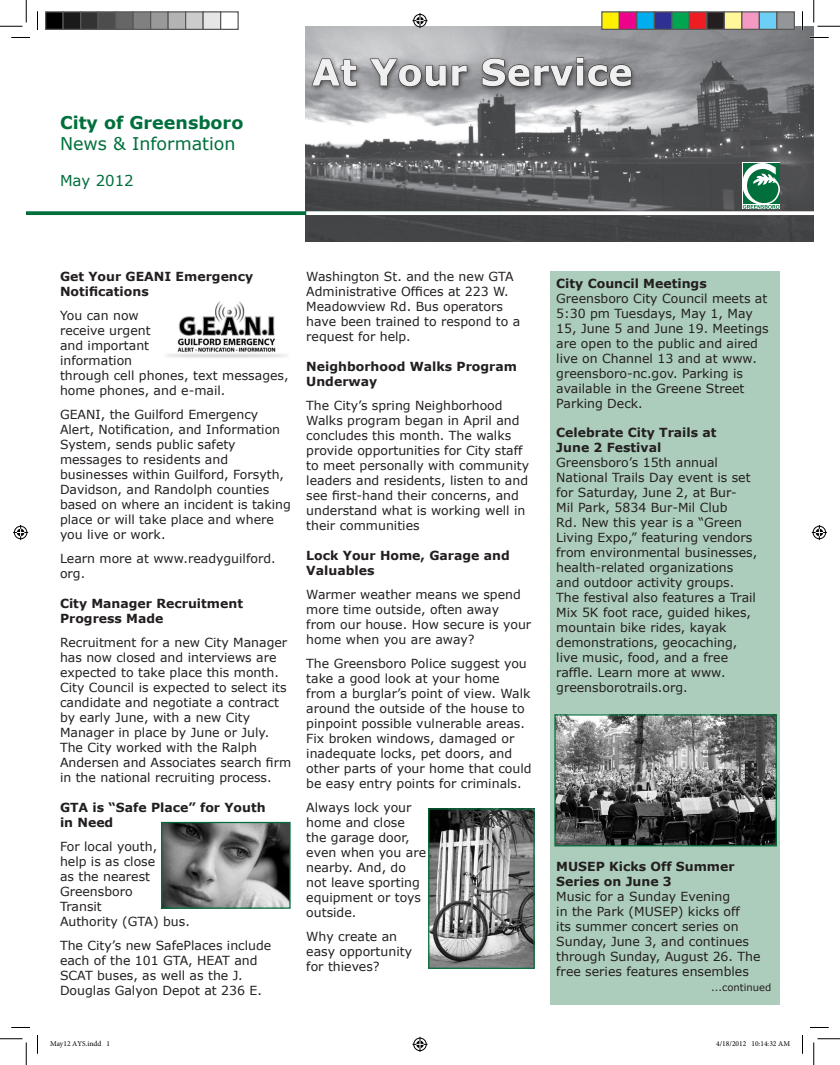
<style>
.page{position:relative;width:840px;height:1065px;background:#fff}
.page>*{position:absolute;margin:0;border:0;box-sizing:border-box;transform-origin:0 0}
.t1{font:700 17.5px "Verdana";color:#006f3c}
.t2{font:17.5px "Verdana";color:#006f3c}
.t3{font:15px "Verdana";color:#006f3c}
.t4{font:12.5px/15px "Verdana";color:#231f20}
.t5{font:700 12.5px/15px "Verdana";color:#231f20}
.t6{font:10px "Verdana";color:#231f20}
.t7{font:7.5px "Minion Pro";color:#000}
</style>
<div class="page">
<img style="left:305px;top:26px;width:509px;height:216px">
<svg style="left:26px;top:211px;width:280px;height:4px"></svg>
<svg style="left:742px;top:163px;width:38px;height:46px"></svg>
<svg style="left:306px;top:211px;width:508px;height:4px"></svg>
<img style="left:305px;top:36px;width:353px;height:73px">
<div style="left:550px;top:272px;width:230px;height:733px;background:#adcdbc"></div>
<img style="left:163px;top:824px;width:126px;height:83px">
<div style="left:161px;top:822px;width:130px;height:87px;border:1px solid #006f3c"></div>
<img style="left:430px;top:810px;width:103px;height:157px">
<div style="left:428px;top:808px;width:107px;height:161px;border:1px solid #006f3c"></div>
<img style="left:556px;top:716px;width:219px;height:128px">
<div style="left:554px;top:714px;width:223px;height:132px;border:1px solid #006f3c"></div>
<img style="left:166px;top:301px;width:121px;height:57px">
<svg style="left:11px;top:37px;width:19px;height:1px"></svg>
<svg style="left:810px;top:37px;width:19px;height:1px"></svg>
<svg style="left:11px;top:1027px;width:19px;height:1px"></svg>
<svg style="left:810px;top:1027px;width:19px;height:1px"></svg>
<svg style="left:37px;top:11px;width:1px;height:19px"></svg>
<svg style="left:37px;top:1035px;width:1px;height:19px"></svg>
<svg style="left:802px;top:11px;width:1px;height:19px"></svg>
<svg style="left:802px;top:1035px;width:1px;height:19px"></svg>
<svg style="left:0;top:0;width:27px;height:27px"></svg>
<svg style="left:0;top:1039px;width:27px;height:26px"></svg>
<svg style="left:814px;top:0;width:26px;height:27px"></svg>
<svg style="left:814px;top:1039px;width:26px;height:26px"></svg>
<svg style="left:412px;top:13px;width:16px;height:15px"></svg>
<svg style="left:412px;top:1037px;width:16px;height:15px"></svg>
<svg style="left:13px;top:525px;width:15px;height:15px"></svg>
<svg style="left:812px;top:525px;width:15px;height:15px"></svg>
<div style="left:46px;top:12px;width:17px;height:17px;background:#000"></div>
<div style="left:45px;top:11px;width:19px;height:19px;border:1px solid #595959"></div>
<div style="left:63px;top:12px;width:18px;height:17px;background:#1a1a1a"></div>
<div style="left:62px;top:11px;width:19px;height:19px;border:1px solid #595959"></div>
<div style="left:81px;top:12px;width:17px;height:17px;background:#333"></div>
<div style="left:80px;top:11px;width:19px;height:19px;border:1px solid #595959"></div>
<div style="left:98px;top:12px;width:18px;height:17px;background:#4d4d4d"></div>
<div style="left:98px;top:11px;width:18px;height:19px;border:1px solid #595959"></div>
<div style="left:116px;top:12px;width:17px;height:17px;background:#666"></div>
<div style="left:115px;top:11px;width:19px;height:19px;border:1px solid #595959"></div>
<div style="left:133px;top:12px;width:18px;height:17px;background:#808080"></div>
<div style="left:132px;top:11px;width:19px;height:19px;border:1px solid #595959"></div>
<div style="left:151px;top:12px;width:17px;height:17px;background:#999"></div>
<div style="left:150px;top:11px;width:19px;height:19px;border:1px solid #595959"></div>
<div style="left:168px;top:12px;width:18px;height:17px;background:#b3b3b3"></div>
<div style="left:168px;top:11px;width:18px;height:19px;border:1px solid #595959"></div>
<div style="left:186px;top:12px;width:17px;height:17px;background:#ccc"></div>
<div style="left:185px;top:11px;width:19px;height:19px;border:1px solid #595959"></div>
<div style="left:203px;top:12px;width:18px;height:17px;background:#e6e6e6"></div>
<div style="left:202px;top:11px;width:19px;height:19px;border:1px solid #595959"></div>
<div style="left:220px;top:11px;width:19px;height:19px;border:1px solid #595959"></div>
<div style="left:602px;top:12px;width:17px;height:17px;background:#fff101"></div>
<div style="left:601px;top:11px;width:19px;height:19px;border:1px solid #595959"></div>
<div style="left:619px;top:12px;width:18px;height:17px;background:#ed028c"></div>
<div style="left:619px;top:11px;width:19px;height:19px;border:1px solid #595959"></div>
<div style="left:637px;top:12px;width:17px;height:17px;background:#00aeef"></div>
<div style="left:636px;top:11px;width:19px;height:19px;border:1px solid #595959"></div>
<div style="left:654px;top:12px;width:18px;height:17px;background:#2e3092"></div>
<div style="left:654px;top:11px;width:18px;height:19px;border:1px solid #595959"></div>
<div style="left:672px;top:12px;width:17px;height:17px;background:#00a54f"></div>
<div style="left:671px;top:11px;width:19px;height:19px;border:1px solid #595959"></div>
<div style="left:689px;top:12px;width:18px;height:17px;background:#ee1d23"></div>
<div style="left:689px;top:11px;width:19px;height:19px;border:1px solid #595959"></div>
<div style="left:707px;top:12px;width:17px;height:17px;background:#231f20"></div>
<div style="left:706px;top:11px;width:19px;height:19px;border:1px solid #595959"></div>
<div style="left:724px;top:12px;width:18px;height:17px;background:#fff79a"></div>
<div style="left:724px;top:11px;width:18px;height:19px;border:1px solid #595959"></div>
<div style="left:742px;top:12px;width:17px;height:17px;background:#f499c2"></div>
<div style="left:741px;top:11px;width:19px;height:19px;border:1px solid #595959"></div>
<div style="left:759px;top:12px;width:18px;height:17px;background:#6bcff6"></div>
<div style="left:759px;top:11px;width:19px;height:19px;border:1px solid #595959"></div>
<div style="left:777px;top:12px;width:17px;height:17px;background:#939598"></div>
<div style="left:776px;top:11px;width:19px;height:19px;border:1px solid #595959"></div>
<h1 class="t1" style="left:60px;top:110px;width:185px">City of Greensboro</h1>
<h1 class="t2" style="left:60px;top:132px;width:177px">News &amp; Information</h1>
<p class="t3" style="left:60px;top:170px;width:75px">May 2012</p>
<p class="t5" style="left:60px;top:269px;width:195px">Get Your GEANI Emergency<br>Notifications</p>
<p class="t4" style="left:60px;top:308px;width:230px">You can now<br>receive urgent<br>and important<br>information<br>through cell phones, text messages, home phones, and e-mail.</p>
<p class="t4" style="left:60px;top:407px;width:233px">GEANI, the Guilford Emergency<br>Alert, Notification, and Information<br>System, sends public safety messages to residents and businesses within Guilford, Forsyth,<br>Davidson, and Randolph counties based on where an incident is taking place or will take place and where you live or work.</p>
<p class="t4" style="left:60px;top:551px;width:217px">Learn more at www.readyguilford. org.</p>
<p class="t5" style="left:60px;top:596px;width:185px">City Manager Recruitment<br>Progress Made</p>
<p class="t4" style="left:60px;top:635px;width:233px">Recruitment for a new City Manager has now closed and interviews are expected to take place this month.<br>City Council is expected to select its candidate and negotiate a contract by early June, with a new City Manager in place by June or July.<br>The City worked with the Ralph Andersen and Associates search firm in the national recruiting process.</p>
<p class="t5" style="left:60px;top:800px;width:207px">GTA is “Safe Place” for Youth in Need</p>
<p class="t4" style="left:60px;top:839px;width:131px">For local youth,<br>help is as close<br>as the nearest<br>Greensboro<br>Transit<br>Authority (GTA) bus.</p>
<p class="t4" style="left:60px;top:938px;width:213px">The City’s new SafePlaces include each of the 101 GTA, HEAT and<br>SCAT buses, as well as the J.<br>Douglas Galyon Depot at 236 E.</p>
<p class="t4" style="left:306px;top:269px;width:216px">Washington St. and the new GTA<br>Administrative Offices at 223 W.<br>Meadowview Rd. Bus operators have been trained to respond to a request for help.</p>
<p class="t5" style="left:306px;top:359px;width:212px">Neighborhood Walks Program<br>Underway</p>
<p class="t4" style="left:306px;top:398px;width:224px">The City’s spring Neighborhood<br>Walks program began in April and concludes this month. The walks provide opportunities for City staff to meet personally with community leaders and residents, listen to and see first-hand their concerns, and understand what is working well in their communities</p>
<p class="t5" style="left:306px;top:548px;width:205px">Lock Your Home, Garage and<br>Valuables</p>
<p class="t4" style="left:306px;top:587px;width:227px">Warmer weather means we spend more time outside, often away from our house. How secure is your home when you are away?</p>
<p class="t4" style="left:306px;top:656px;width:227px">The Greensboro Police suggest you take a good look at your home from a burglar’s point of view. Walk around the outside of the house to pinpoint possible vulnerable areas.<br>Fix broken windows, damaged or inadequate locks, pet doors, and other parts of your home that could be easy entry points for criminals.</p>
<p class="t4" style="left:306px;top:800px;width:121px">Always lock your home and close the garage door, even when you are nearby. And, do not leave sporting equipment or toys outside.</p>
<p class="t4" style="left:306px;top:929px;width:107px">Why create an easy opportunity for thieves?</p>
<p class="t5" style="left:556px;top:276px;width:152px">City Council Meetings</p>
<p class="t4" style="left:556px;top:291px;width:214px">Greensboro City Council meets at<br>5:30 pm Tuesdays, May 1, May<br>15, June 5 and June 19. Meetings are open to the public and aired live on Channel 13 and at www. greensboro-nc.gov. Parking is available in the Greene Street<br>Parking Deck.</p>
<p class="t5" style="left:556px;top:425px;width:162px">Celebrate City Trails at<br>June 2 Festival</p>
<p class="t4" style="left:556px;top:455px;width:203px">Greensboro’s 15th annual<br>National Trails Day event is set for Saturday, June 2, at Bur-<br>Mil Park, 5834 Bur-Mil Club<br>Rd. New this year is a “Green<br>Living Expo,” featuring vendors from environmental businesses, health-related organizations and outdoor activity groups.<br>The festival also features a Trail<br>Mix 5K foot race, guided hikes, mountain bike rides, kayak demonstrations, geocaching, live music, food, and a free raffle. Learn more at www. greensborotrails.org.</p>
<p class="t5" style="left:556px;top:858px;width:180px">MUSEP Kicks Off Summer<br>Series on June 3</p>
<p class="t4" style="left:556px;top:889px;width:206px">Music for a Sunday Evening<br>in the Park (MUSEP) kicks off<br>its summer concert series on<br>Sunday, June 3, and continues through Sunday, August 26. The free series features ensembles</p>
<p class="t6" style="left:711px;top:980px;width:62px">...continued</p>
<p class="t7" style="left:50px;top:1039px;width:62px">May12 AYS.indd 1</p>
<p class="t7" style="left:716px;top:1039px;width:75px">4/18/2012 10:14:32 AM</p>
</div>
